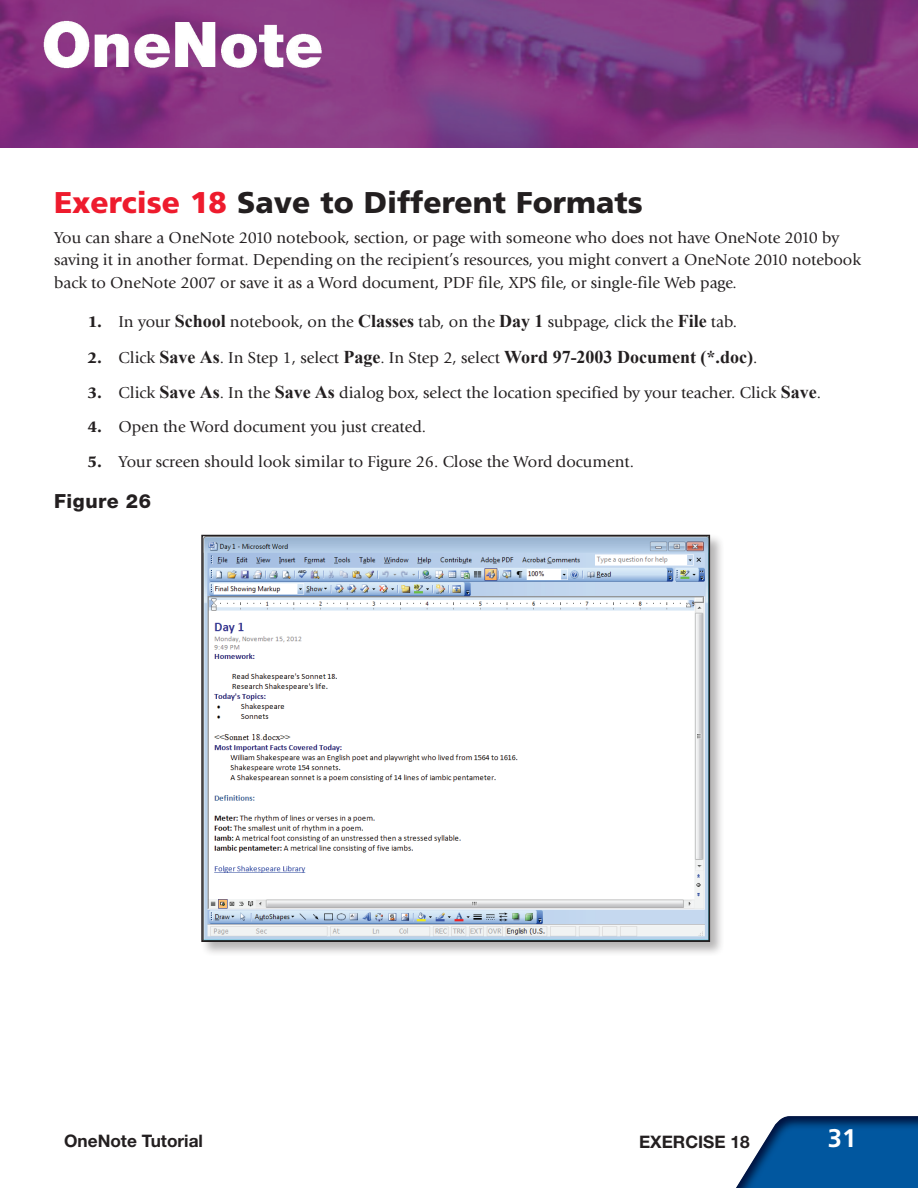
<style>
.page{position:relative;width:918px;height:1188px;background:#fff}
.page>*{position:absolute;margin:0;border:0;box-sizing:border-box;transform-origin:0 0}
.t1{font:900 30px "Frutiger LT Std";color:#231f20}
.t2{font:700 25.5px "Frutiger LT Std";color:#fff}
.t3{font:800 19.5px "Helvetica Neue LT Std";letter-spacing:.03em;color:#231f20}
.t4{font:700 17.25px "Helvetica Neue LT Std";color:#231f20}
.t5{font:16.5px/22.5px "Giovanni Std";color:#231f20}
.s1{color:#ee1b2d}
.s2{font-weight:900}
.s3{font-family:"Times New Roman";font-weight:700;font-size:18px}
</style>
<div class="page">
<img style="left:0;top:0;width:918px;height:147px">
<img style="left:736px;top:1116px;width:182px;height:72px">
<div style="left:200px;top:533px;width:525px;height:424px;background:#231f20;opacity:.33"></div>
<img style="left:204px;top:538px;width:503px;height:401px">
<div style="left:201px;top:535px;width:509px;height:407px;border:2px solid #231f20"></div>
<h1 class="t1" style="left:54px;top:184px;width:590px"><span class="s1">Exercise 18</span> Save to Different Formats</h1>
<p class="t5" style="left:54px;top:226px;width:809px">You can share a OneNote 2010 notebook, section, or page with someone who does not have OneNote 2010 by saving it in another format. Depending on the recipient’s resources, you might convert a OneNote 2010 notebook back to OneNote 2007 or save it as a Word document, PDF file, XPS file, or single-file Web page.</p>
<p class="t5" style="left:88px;top:311px;width:651px"><span class="s2">1.</span> In your <span class="s3">School</span> notebook, on the <span class="s3">Classes</span> tab, on the <span class="s3">Day 1</span> subpage, click the <span class="s3">File</span> tab.</p>
<p class="t5" style="left:88px;top:346px;width:671px"><span class="s2">2.</span> Click <span class="s3">Save As</span>. In Step 1, select <span class="s3">Page</span>. In Step 2, select <span class="s3">Word 97-2003 Document (*.doc)</span>.</p>
<p class="t5" style="left:88px;top:381px;width:735px"><span class="s2">3.</span> Click <span class="s3">Save As</span>. In the <span class="s3">Save As</span> dialog box, select the location specified by your teacher. Click <span class="s3">Save</span>.</p>
<p class="t5" style="left:88px;top:416px;width:340px"><span class="s2">4.</span> Open the Word document you just created.</p>
<p class="t5" style="left:88px;top:450px;width:548px"><span class="s2">5.</span> Your screen should look similar to Figure 26. Close the Word document.</p>
<p class="t3" style="left:54px;top:490px;width:99px">Figure 26</p>
<p class="t4" style="left:64px;top:1130px;width:140px">OneNote Tutorial</p>
<p class="t4" style="left:639px;top:1131px;width:112px">EXERCISE 18</p>
<h2 class="t2" style="left:828px;top:1123px;width:30px">31</h2>
</div>
